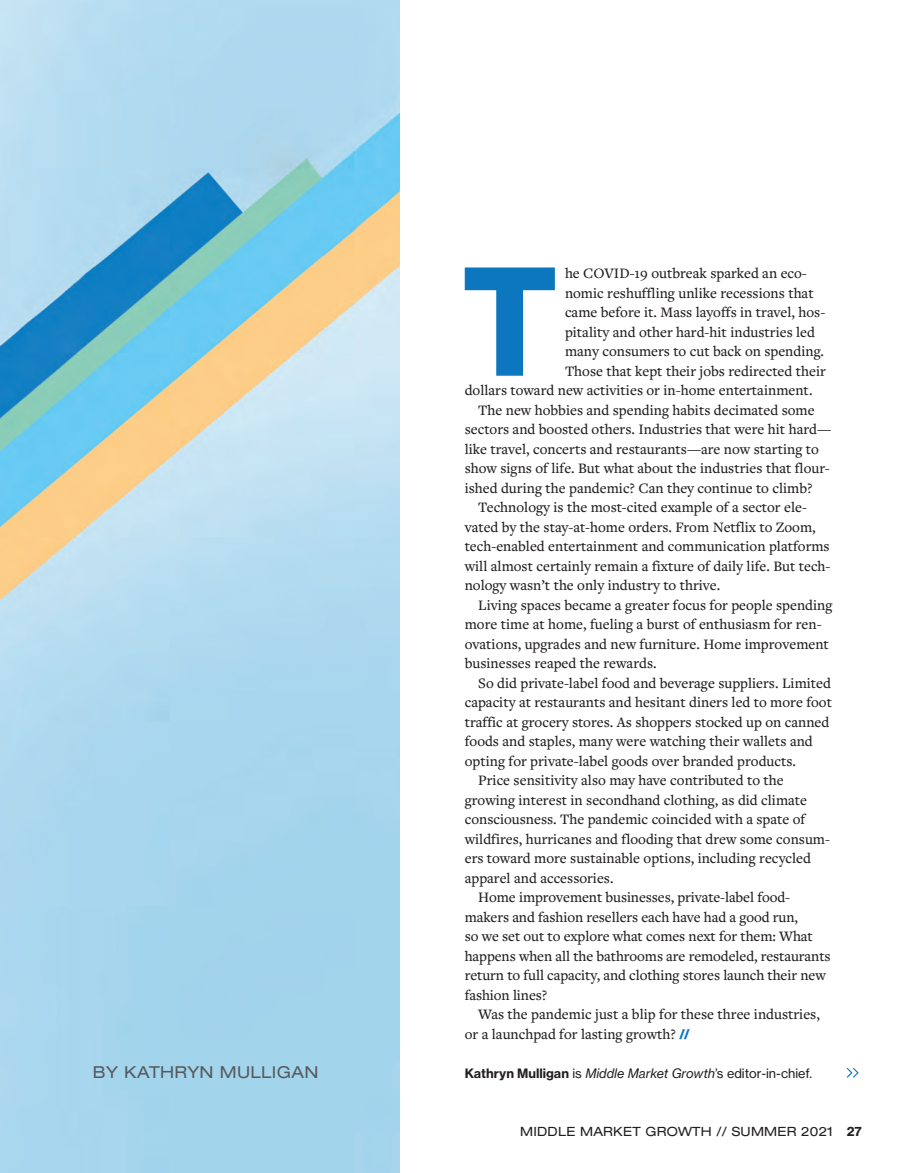
<style>
.page{position:relative;width:906px;height:1173px;background:#fff}
.page>*{position:absolute;margin:0;border:0;box-sizing:border-box;transform-origin:0 0}
.t1{font:700 151.35px "Neue Haas Grotesk Display";color:#0c77be}
.t2{font:expanded 16.5px "Helvetica Neue";letter-spacing:.02em;color:#565b5e}
.t3{font:500 15px "Freight Text Pro";color:#231f20}
.t4{font:12.75px "Neue Haas Grotesk Text";color:#231f20}
.t5{font:expanded 12.75px "Helvetica Neue";letter-spacing:.02em;color:#231f20}
.s1{font-family:"Helvetica Neue LT Std";font-weight:800;font-size:13.5px;color:#0c77be}
.s2{font-weight:700}
.s3{font-style:italic}
.s4{font-family:"Neue Haas Grotesk Text";font-weight:700;font-stretch:normal}
</style>
<div class="page">
<img style="left:0;top:0;width:399px;height:1173px">
<svg style="left:846px;top:1068px;width:13px;height:10px"></svg>
<h1 class="t1" style="left:462px;top:234px;width:97px">T</h1>
<p class="t3" style="left:565px;top:263px;width:243px">he COVID-19 outbreak sparked an eco-</p>
<p class="t3" style="left:565px;top:283px;width:250px">nomic reshuffling unlike recessions that</p>
<p class="t3" style="left:565px;top:302px;width:262px">came before it. Mass layoffs in travel, hos-</p>
<p class="t3" style="left:565px;top:322px;width:251px">pitality and other hard-hit industries led</p>
<p class="t3" style="left:565px;top:341px;width:260px">many consumers to cut back on spending.</p>
<p class="t3" style="left:565px;top:361px;width:262px">Those that kept their jobs redirected their</p>
<p class="t3" style="left:465px;top:380px;width:349px">dollars toward new activities or in-home entertainment.</p>
<p class="t3" style="left:478px;top:400px;width:338px">The new hobbies and spending habits decimated some</p>
<p class="t3" style="left:465px;top:419px;width:368px">sectors and boosted others. Industries that were hit hard—</p>
<p class="t3" style="left:465px;top:439px;width:355px">like travel, concerts and restaurants—are now starting to</p>
<p class="t3" style="left:465px;top:458px;width:366px">show signs of life. But what about the industries that flour-</p>
<p class="t3" style="left:465px;top:478px;width:349px">ished during the pandemic? Can they continue to climb?</p>
<p class="t3" style="left:478px;top:497px;width:330px">Technology is the most-cited example of a sector ele-</p>
<p class="t3" style="left:465px;top:517px;width:352px">vated by the stay-at-home orders. From Netflix to Zoom,</p>
<p class="t3" style="left:465px;top:536px;width:366px">tech-enabled entertainment and communication platforms</p>
<p class="t3" style="left:465px;top:556px;width:367px">will almost certainly remain a fixture of daily life. But tech-</p>
<p class="t3" style="left:465px;top:575px;width:257px">nology wasn’t the only industry to thrive.</p>
<p class="t3" style="left:478px;top:595px;width:356px">Living spaces became a greater focus for people spending</p>
<p class="t3" style="left:465px;top:614px;width:358px">more time at home, fueling a burst of enthusiasm for ren-</p>
<p class="t3" style="left:465px;top:634px;width:366px">ovations, upgrades and new furniture. Home improvement</p>
<p class="t3" style="left:465px;top:653px;width:193px">businesses reaped the rewards.</p>
<p class="t3" style="left:478px;top:673px;width:354px">So did private-label food and beverage suppliers. Limited</p>
<p class="t3" style="left:465px;top:692px;width:369px">capacity at restaurants and hesitant diners led to more foot</p>
<p class="t3" style="left:465px;top:712px;width:366px">traffic at grocery stores. As shoppers stocked up on canned</p>
<p class="t3" style="left:465px;top:731px;width:349px">foods and staples, many were watching their wallets and</p>
<p class="t3" style="left:465px;top:751px;width:333px">opting for private-label goods over branded products.</p>
<p class="t3" style="left:478px;top:770px;width:307px">Price sensitivity also may have contributed to the</p>
<p class="t3" style="left:465px;top:790px;width:344px">growing interest in secondhand clothing, as did climate</p>
<p class="t3" style="left:465px;top:809px;width:342px">consciousness. The pandemic coincided with a spate of</p>
<p class="t3" style="left:465px;top:829px;width:367px">wildfires, hurricanes and flooding that drew some consum-</p>
<p class="t3" style="left:465px;top:848px;width:348px">ers toward more sustainable options, including recycled</p>
<p class="t3" style="left:465px;top:868px;width:150px">apparel and accessories.</p>
<p class="t3" style="left:478px;top:887px;width:313px">Home improvement businesses, private-label food-</p>
<p class="t3" style="left:465px;top:907px;width:335px">makers and fashion resellers each have had a good run,</p>
<p class="t3" style="left:465px;top:926px;width:349px">so we set out to explore what comes next for them: What</p>
<p class="t3" style="left:465px;top:946px;width:367px">happens when all the bathrooms are remodeled, restaurants</p>
<p class="t3" style="left:465px;top:965px;width:362px">return to full capacity, and clothing stores launch their new</p>
<p class="t3" style="left:465px;top:985px;width:84px">fashion lines?</p>
<p class="t3" style="left:478px;top:1004px;width:343px">Was the pandemic just a blip for these three industries,</p>
<p class="t3" style="left:465px;top:1024px;width:226px">or a launchpad for lasting growth? <span class="s1">//</span></p>
<p class="t2" style="left:93px;top:1062px;width:227px">BY KATHRYN MULLIGAN</p>
<p class="t4" style="left:465px;top:1065px;width:349px"><span class="s2">Kathryn Mulligan</span> is <span class="s3">Middle Market Growth</span>’s editor-in-chief.</p>
<p class="t5" style="left:520px;top:1124px;width:343px">MIDDLE MARKET GROWTH // SUMMER 2021 <span class="s4">27</span></p>
</div>
